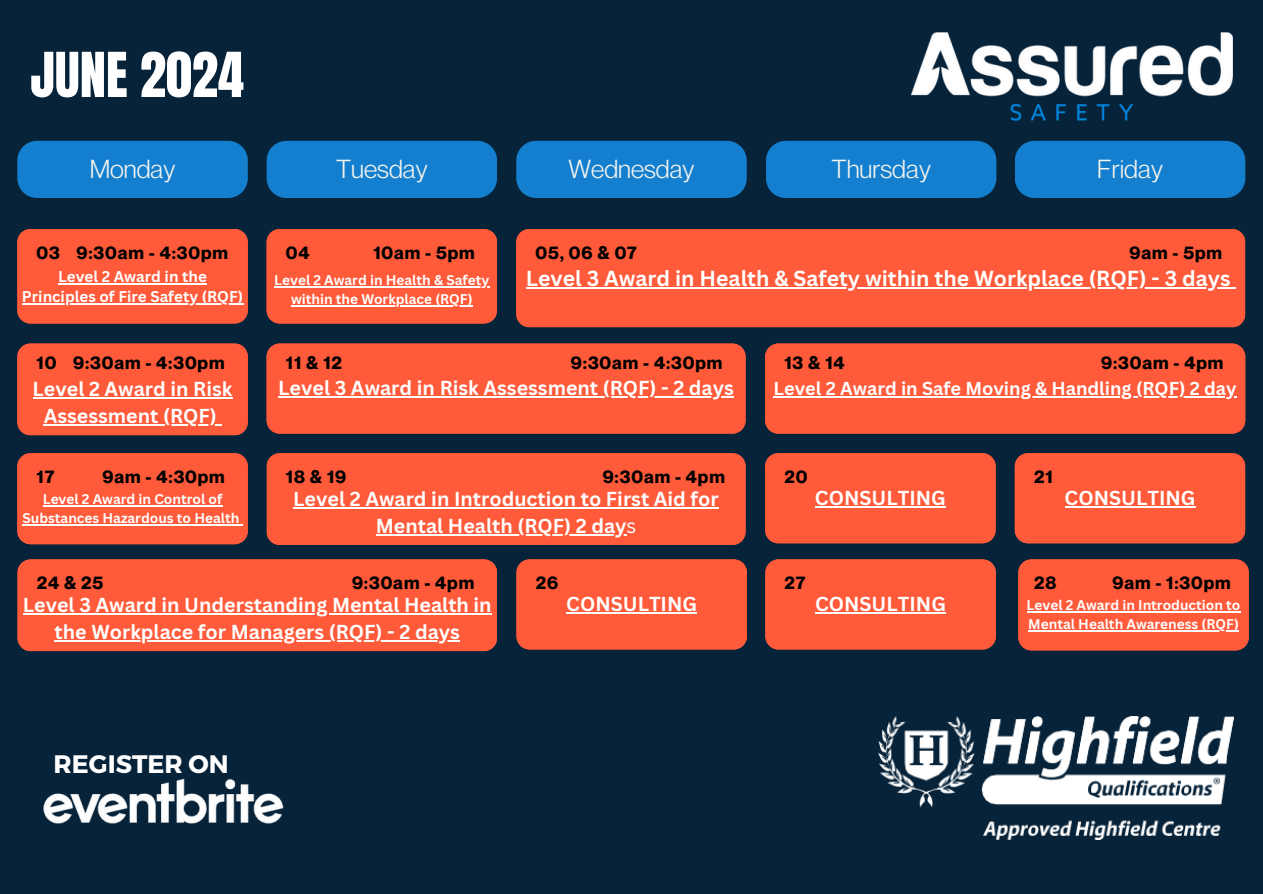
<style>
.page{position:relative;width:1263px;height:894px;background:#fff}
.page>*{position:absolute;margin:0;border:0;box-sizing:border-box;transform-origin:0 0}
.t1{font:52.65px "Anton";color:#fff}
.t2{font:25.5px "Neue Montreal";color:#f6f4ee}
.t3{font:700 25.2px "Montserrat";color:#fff}
.t4{font:700 21.15px "Canva Sans";color:#fff}
.t5{font:700 19.65px/27px "Canva Sans";color:#fff;text-align:center}
.t6{font:700 18.15px "Canva Sans";color:#fff}
.t7{font:700 17.85px "Neue Montreal";letter-spacing:.05em;color:#000}
.t8{font:700 15.15px/20.2px "Canva Sans";color:#fff;text-align:center}
.t9{font:700 13.65px/19.2px "Canva Sans";color:#fff;text-align:center}
.s1{font-weight:400}
</style>
<div class="page">
<div style="left:0;top:0;width:1263px;height:893px;background:#072339"></div>
<div style="left:17px;top:141px;width:231px;height:57px;background:#137fce"></div>
<div style="left:267px;top:141px;width:230px;height:57px;background:#137fce"></div>
<div style="left:516px;top:141px;width:231px;height:57px;background:#137fce"></div>
<div style="left:766px;top:141px;width:230px;height:57px;background:#137fce"></div>
<div style="left:1015px;top:141px;width:230px;height:57px;background:#137fce"></div>
<div style="left:17px;top:229px;width:231px;height:94px;background:#ff5a39"></div>
<hr style="left:58px;top:283px;width:149px;height:1px;background:#fff">
<hr style="left:22px;top:303px;width:221px;height:1px;background:#fff">
<div style="left:267px;top:229px;width:230px;height:94px;background:#ff5a39"></div>
<hr style="left:274px;top:286px;width:215px;height:1px;background:#fff">
<hr style="left:291px;top:305px;width:182px;height:1px;background:#fff">
<div style="left:516px;top:229px;width:729px;height:98px;background:#ff5a39"></div>
<hr style="left:526px;top:287px;width:704px;height:1px;background:#fff">
<div style="left:17px;top:343px;width:231px;height:92px;background:#ff5a39"></div>
<div style="left:267px;top:343px;width:479px;height:90px;background:#ff5a39"></div>
<hr style="left:278px;top:396px;width:456px;height:1px;background:#fff">
<div style="left:765px;top:343px;width:480px;height:90px;background:#ff5a39"></div>
<hr style="left:774px;top:396px;width:463px;height:1px;background:#fff">
<div style="left:17px;top:453px;width:231px;height:91px;background:#ff5a39"></div>
<div style="left:267px;top:453px;width:479px;height:92px;background:#ff5a39"></div>
<hr style="left:293px;top:507px;width:426px;height:1px;background:#fff">
<hr style="left:376px;top:534px;width:251px;height:1px;background:#fff">
<div style="left:765px;top:453px;width:231px;height:90px;background:#ff5a39"></div>
<hr style="left:815px;top:506px;width:131px;height:1px;background:#fff">
<div style="left:1015px;top:453px;width:230px;height:90px;background:#ff5a39"></div>
<hr style="left:1065px;top:506px;width:130px;height:1px;background:#fff">
<div style="left:18px;top:559px;width:479px;height:92px;background:#ff5a39"></div>
<hr style="left:23px;top:613px;width:469px;height:1px;background:#fff">
<hr style="left:55px;top:640px;width:405px;height:1px;background:#fff">
<div style="left:516px;top:559px;width:231px;height:90px;background:#ff5a39"></div>
<hr style="left:566px;top:612px;width:131px;height:1px;background:#fff">
<div style="left:765px;top:559px;width:231px;height:90px;background:#ff5a39"></div>
<hr style="left:815px;top:612px;width:131px;height:1px;background:#fff">
<div style="left:1018px;top:559px;width:231px;height:91px;background:#ff5a39"></div>
<hr style="left:1027px;top:611px;width:213px;height:1px;background:#fff">
<hr style="left:1028px;top:630px;width:211px;height:1px;background:#fff">
<img style="left:912px;top:33px;width:320px;height:88px">
<img style="left:879px;top:716px;width:354px;height:123px">
<img style="left:43px;top:778px;width:241px;height:46px">
<h1 class="t1" style="left:30px;top:37px;width:215px">JUNE 2024</h1>
<p class="t2" style="left:90px;top:153px;width:87px">Monday</p>
<p class="t2" style="left:336px;top:153px;width:93px">Tuesday</p>
<p class="t2" style="left:569px;top:153px;width:127px">Wednesday</p>
<p class="t2" style="left:831px;top:153px;width:101px">Thursday</p>
<p class="t2" style="left:1097px;top:153px;width:67px">Friday</p>
<p class="t7" style="left:37px;top:241px;width:193px">03 9:30am - 4:30pm</p>
<p class="t7" style="left:286px;top:241px;width:25px">04</p>
<p class="t7" style="left:373px;top:241px;width:103px">10am - 5pm</p>
<p class="t7" style="left:535px;top:241px;width:103px">05, 06 &amp; 07</p>
<p class="t7" style="left:1129px;top:241px;width:94px">9am - 5pm</p>
<p class="t8" style="left:22px;top:266px;width:223px">Level 2 Award in the<br>Principles of Fire Safety (RQF)</p>
<p class="t9" style="left:274px;top:270px;width:217px">Level 2 Award in Health &amp; Safety within the Workplace (RQF)</p>
<p class="t4" style="left:526px;top:264px;width:706px">Level 3 Award in Health &amp; Safety within the Workplace (RQF) - 3 days</p>
<p class="t7" style="left:37px;top:351px;width:190px">10 9:30am - 4:30pm</p>
<p class="t7" style="left:286px;top:351px;width:58px">11 &amp;12</p>
<p class="t7" style="left:571px;top:351px;width:153px">9:30am - 4:30pm</p>
<p class="t7" style="left:784px;top:351px;width:62px">13&amp;14</p>
<p class="t7" style="left:1101px;top:351px;width:124px">9:30am - 4pm</p>
<p class="t5" style="left:33px;top:375px;width:201px">Level 2 Award in Risk<br>Assessment (RQF)</p>
<p class="t5" style="left:278px;top:374px;width:457px">Level 3 Award in Risk Assessment (RQF) - 2 days</p>
<p class="t6" style="left:774px;top:376px;width:465px">Level 2 Award in Safe Moving &amp; Handling (RQF) 2 day</p>
<p class="t7" style="left:37px;top:465px;width:19px">17</p>
<p class="t7" style="left:103px;top:465px;width:124px">9am - 4:30pm</p>
<p class="t7" style="left:286px;top:465px;width:62px">18&amp;19</p>
<p class="t7" style="left:603px;top:465px;width:124px">9:30am - 4pm</p>
<p class="t7" style="left:784px;top:465px;width:24px">20</p>
<p class="t7" style="left:1034px;top:465px;width:20px">21</p>
<p class="t9" style="left:22px;top:489px;width:218px">Level 2 Award in Control of<br>Substances Hazardous to Health</p>
<p class="t5" style="left:293px;top:485px;width:427px">Level 2 Award in Introduction to First Aid for<br>Mental Health (RQF) 2 day<span class="s1">s</span></p>
<p class="t5" style="left:815px;top:483px;width:132px">CONSULTING</p>
<p class="t5" style="left:1065px;top:483px;width:132px">CONSULTING</p>
<p class="t7" style="left:37px;top:571px;width:68px">24&amp;25</p>
<p class="t7" style="left:352px;top:571px;width:124px">9:30am - 4pm</p>
<p class="t7" style="left:536px;top:571px;width:24px">26</p>
<p class="t7" style="left:785px;top:571px;width:23px">27</p>
<p class="t7" style="left:1034px;top:571px;width:24px">28</p>
<p class="t7" style="left:1112px;top:571px;width:120px">9am - 1:30pm</p>
<p class="t5" style="left:23px;top:591px;width:470px">Level 3 Award in Understanding Mental Health in the Workplace for Managers (RQF) - 2 days</p>
<p class="t5" style="left:566px;top:590px;width:132px">CONSULTING</p>
<p class="t5" style="left:815px;top:590px;width:132px">CONSULTING</p>
<p class="t9" style="left:1027px;top:595px;width:215px;text-align:left">Level 2 Award in Introduction to<br>Mental Health Awareness (RQF)</p>
<p class="t3" style="left:54px;top:747px;width:177px">REGISTER ON</p>
</div>
